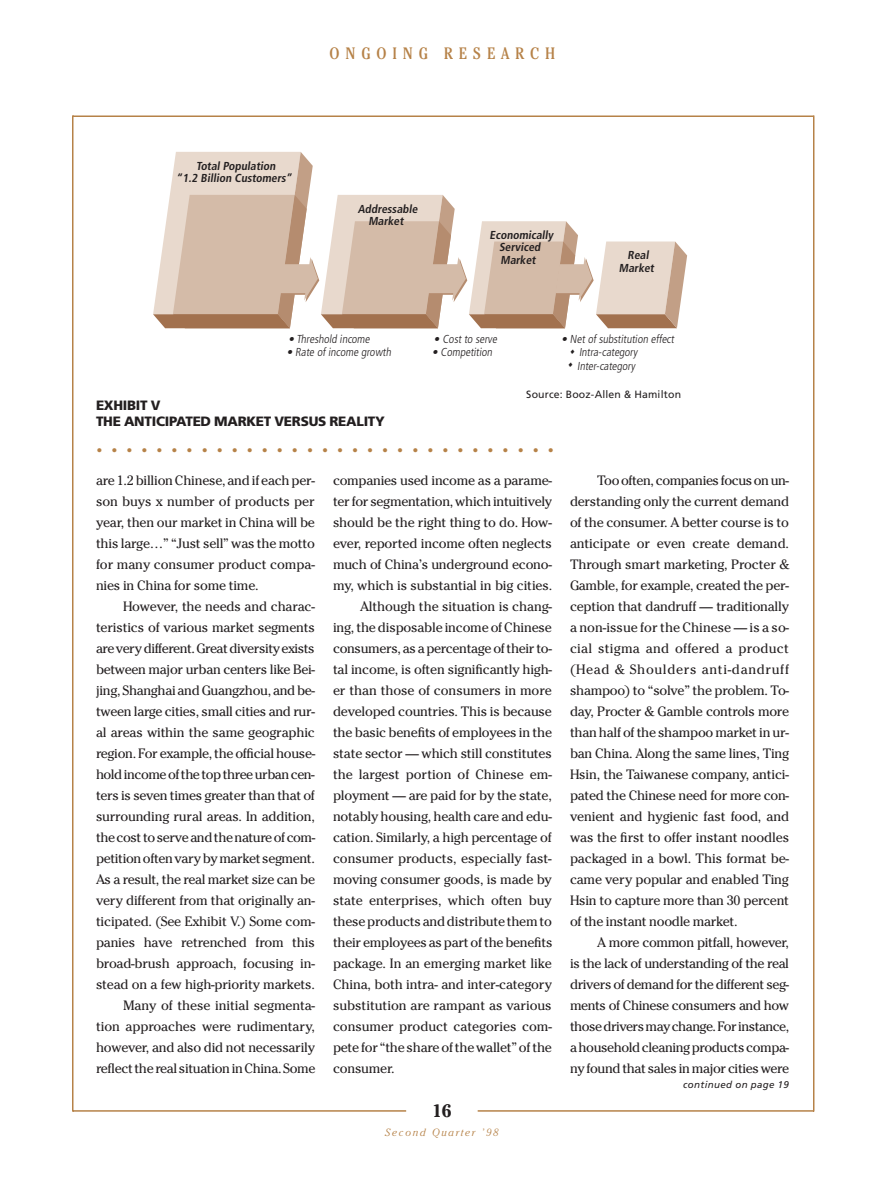
<style>
.page{position:relative;width:882px;height:1179px;background:#fff}
.page>*{position:absolute;margin:0;border:0;box-sizing:border-box;transform-origin:0 0}
.t1{font:700 24px "Cheltenham";color:#b68248}
.t2{font:700 18px "Cheltenham";color:#231f20}
.t3{font:condensed 16.5px "Cheltenham";letter-spacing:.355em;color:#b68248}
.t4{font:13.5px/21px "Cheltenham";letter-spacing:-.015em;color:#231f20;text-align:justify}
.t5{font:900 13.5px/16.5px "Frutiger";letter-spacing:-.02em;color:#231f20}
.t6{font:300 condensed 11.55px "Frutiger";color:#231f20}
.t7{font:700 condensed 11.55px/12.3px "Frutiger";color:#231f20;text-align:center}
.t8{font:300 condensed 11.4px "Frutiger";color:#231f20}
.t9{font:10.5px "Frutiger";letter-spacing:.015em;color:#231f20}
.t10{font:italic 300 10.5px "Cheltenham";letter-spacing:.16em;color:#b68248}
.t11{font:italic 9.75px "Frutiger";letter-spacing:.04em;color:#231f20}
</style>
<div class="page">
<hr style="left:73px;top:116px;width:740px;height:1px;background:#b68248">
<hr style="left:73px;top:1110px;width:741px;height:2px;background:#b68248">
<hr style="left:72px;top:116px;width:2px;height:996px;background:#b68248">
<hr style="left:813px;top:116px;width:1px;height:996px;background:#b68248">
<svg style="left:359px;top:1110px;width:166px;height:2px"></svg>
<svg style="left:153px;top:152px;width:534px;height:176px"></svg>
<p class="t3" style="left:330px;top:47px;width:227px">ONGOING RESEARCH</p>
<p class="t7" style="left:176px;top:161px;width:119px">Total Population<br>“1.2 Billion Customers”</p>
<p class="t7" style="left:358px;top:204px;width:63px">Addressable<br>Market</p>
<p class="t7" style="left:490px;top:230px;width:65px">Economically<br>Serviced<br>Market</p>
<p class="t7" style="left:619px;top:250px;width:38px">Real<br>Market</p>
<p class="t6" style="left:289px;top:335px;width:84px">• Threshold income</p>
<p class="t6" style="left:287px;top:348px;width:107px">• Rate of income growth</p>
<p class="t5" style="left:96px;top:398px;width:290px">EXHIBIT V<br>THE ANTICIPATED MARKET VERSUS REALITY</p>
<p class="t6" style="left:434px;top:335px;width:66px">• Cost to serve</p>
<p class="t6" style="left:432px;top:348px;width:63px">• Competition</p>
<p class="t6" style="left:561px;top:335px;width:116px">• Net of substitution effect</p>
<p class="t8" style="left:570px;top:348px;width:69px">◻ Intra-category</p>
<p class="t6" style="left:568px;top:361px;width:69px">◻ Inter-category</p>
<p class="t9" style="left:526px;top:390px;width:156px">Source: Booz-Allen &amp; Hamilton</p>
<h1 class="t1" style="left:96px;top:435px;width:460px">...............................</h1>
<p class="t4" style="left:96px;top:471px;width:220px">are 1.2 billion Chinese, and if each per&shy;son buys x number of products per year, then our market in China will be this large…” “Just sell” was the motto for many consumer product compa&shy;nies in China for some time.</p>
<p class="t4" style="left:96px;top:597px;width:221px;text-align:right">However, the needs and charac&shy;teristics of various market segments are very different. Great diversity exists between major urban centers like Bei&shy;jing, Shanghai and Guangzhou, and be&shy;tween large cities, small cities and rur&shy;al areas within the same geographic region. For example, the official house&shy;hold income of the top three urban cen&shy;ters is seven times greater than that of surrounding rural areas. In addition, the cost to serve and the nature of com&shy;petition often vary by market segment.<br>As a result, the real market size can be very different from that originally an&shy;ticipated. (See Exhibit V.) Some com&shy;panies have retrenched from this broad-brush approach, focusing in&shy;stead on a few high-priority markets.<br>Many of these initial segmenta-<br>tion approaches were rudimentary, however, and also did not necessarily reflect the real situation in China. Some</p>
<p class="t4" style="left:333px;top:471px;width:221px">companies used income as a parame-</p>
<p class="t4" style="left:333px;top:492px;width:221px">ter for segmentation, which intuitively</p>
<p class="t4" style="left:333px;top:513px;width:220px">should be the right thing to do. How-</p>
<p class="t4" style="left:333px;top:534px;width:221px">ever, reported income often neglects</p>
<p class="t4" style="left:333px;top:555px;width:220px">much of China’s underground econo-</p>
<p class="t4" style="left:333px;top:576px;width:221px">my, which is substantial in big cities.</p>
<p class="t4" style="left:360px;top:597px;width:194px">Although the situation is chang-</p>
<p class="t4" style="left:333px;top:618px;width:220px">ing, the disposable income of Chinese</p>
<p class="t4" style="left:333px;top:639px;width:220px">consumers, as a percentage of their to-</p>
<p class="t4" style="left:333px;top:660px;width:221px">tal income, is often significantly high-</p>
<p class="t4" style="left:333px;top:681px;width:220px">er than those of consumers in more</p>
<p class="t4" style="left:333px;top:702px;width:220px">developed countries. This is because</p>
<p class="t4" style="left:333px;top:723px;width:221px">the basic benefits of employees in the</p>
<p class="t4" style="left:333px;top:744px;width:220px">state sector — which still constitutes</p>
<p class="t4" style="left:333px;top:765px;width:220px">the largest portion of Chinese em-</p>
<p class="t4" style="left:333px;top:786px;width:220px">ployment — are paid for by the state,</p>
<p class="t4" style="left:333px;top:807px;width:220px">notably housing, health care and edu-</p>
<p class="t4" style="left:333px;top:828px;width:220px">cation. Similarly, a high percentage of</p>
<p class="t4" style="left:333px;top:849px;width:220px">consumer products, especially fast-</p>
<p class="t4" style="left:333px;top:870px;width:220px">moving consumer goods, is made by</p>
<p class="t4" style="left:333px;top:891px;width:220px">state enterprises, which often buy</p>
<p class="t4" style="left:333px;top:912px;width:220px">these products and distribute them to</p>
<p class="t4" style="left:333px;top:933px;width:221px">their employees as part of the benefits</p>
<p class="t4" style="left:333px;top:954px;width:220px">package. In an emerging market like</p>
<p class="t4" style="left:333px;top:975px;width:221px">China, both intra- and inter-category</p>
<p class="t4" style="left:333px;top:996px;width:220px">substitution are rampant as various</p>
<p class="t4" style="left:333px;top:1017px;width:220px">consumer product categories com-</p>
<p class="t4" style="left:333px;top:1038px;width:220px">pete for “the share of the wallet” of the</p>
<p class="t4" style="left:333px;top:1059px;width:63px">consumer.</p>
<h2 class="t2" style="left:432px;top:1104px;width:22px">16</h2>
<p class="t10" style="left:385px;top:1129px;width:115px">Second Quarter ’98</p>
<p class="t4" style="left:570px;top:471px;width:221px;text-indent:27px">Too often, companies focus on un&shy;derstanding only the current demand of the consumer. A better course is to anticipate or even create demand.<br>Through smart marketing, Procter &amp; Gamble, for example, created the per&shy;ception that dandruff — traditionally a non-issue for the Chinese — is a so&shy;cial stigma and offered a product (Head &amp; Shoulders anti-dandruff shampoo) to “solve” the problem. To&shy;day, Procter &amp; Gamble controls more than half of the shampoo market in ur&shy;ban China. Along the same lines, Ting Hsin, the Taiwanese company, antici&shy;pated the Chinese need for more con&shy;venient and hygienic fast food, and was the first to offer instant noodles packaged in a bowl. This format be&shy;came very popular and enabled Ting Hsin to capture more than 30 percent of the instant noodle market.</p>
<p class="t4" style="left:570px;top:933px;width:221px;text-indent:27px">A more common pitfall, however, is the lack of understanding of the real drivers of demand for the different seg&shy;ments of Chinese consumers and how those drivers may change. For instance, a household cleaning products compa&shy;ny found that sales in major cities were</p>
<p class="t11" style="left:683px;top:1081px;width:107px">continued on page 19</p>
</div>
